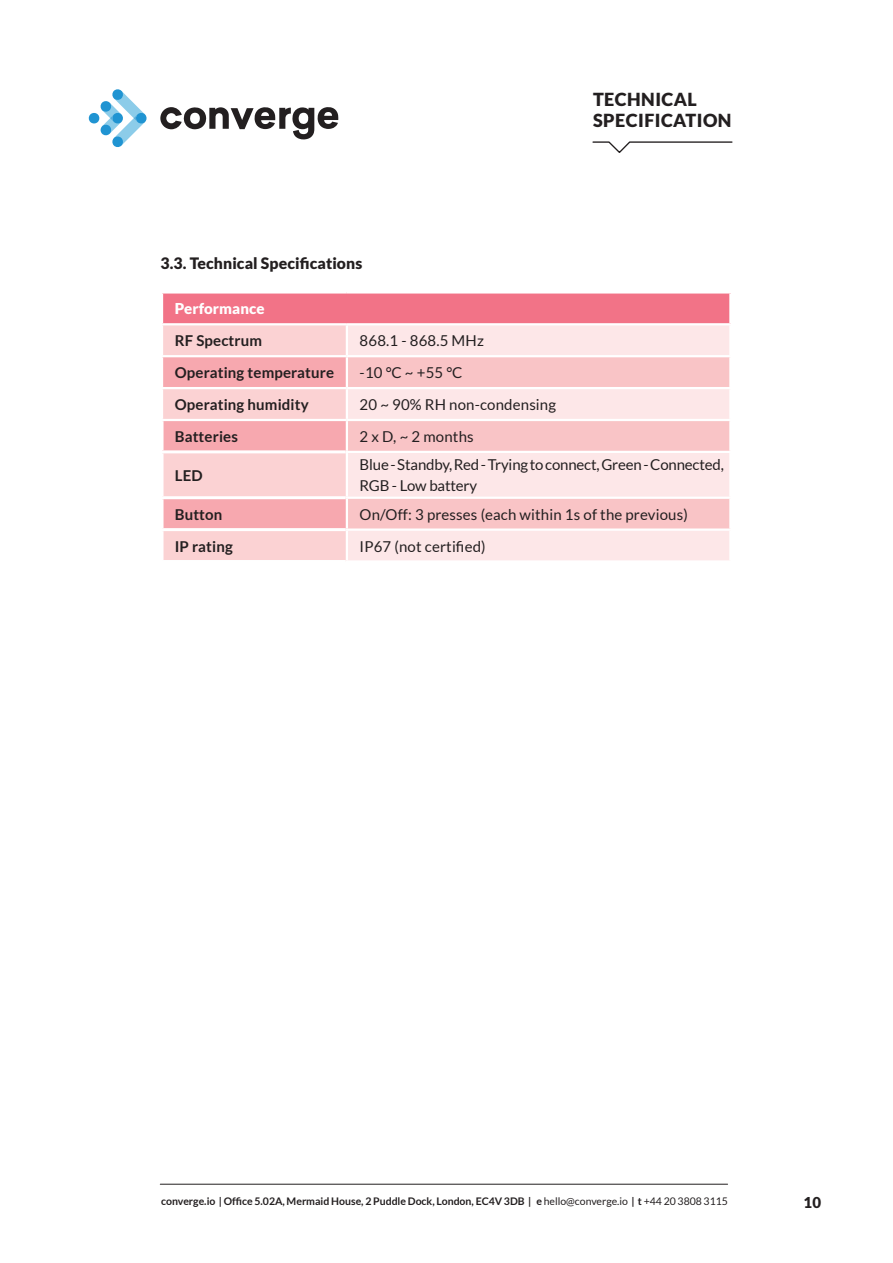
<style>
.page{position:relative;width:893px;height:1263px;background:#fff}
.page>*{position:absolute;margin:0;border:0;box-sizing:border-box;transform-origin:0 0}
.Section_1{font:900 18px/21.6px "Lato";letter-spacing:.025em;color:#231f20}
.Subhead_1{font:900 15.75px "Lato";letter-spacing:.005em;color:#231f20}
.body_copy_1{font:15px "Lato";letter-spacing:.01em;color:#231f20}
.body_copy_1-2{font:700 15px "Lato";letter-spacing:.01em;color:#231f20}
.body_copy_1-3{font:15px/21px "Lato";letter-spacing:-.01em;color:#231f20}
.Subhead_1-2{font:900 15px "Lato";letter-spacing:.005em;color:#fff}
.t1{font:900 15px "Lato";color:#231f20}
.t2{font:700 10.5px "Lato";color:#231f20}
.s1{font-weight:400}
</style>
<div class="page">
<hr style="left:160px;top:1184px;width:568px;height:1px;background:#231f20">
<svg style="left:160px;top:107px;width:178px;height:32px"></svg>
<svg style="left:89px;top:89px;width:58px;height:58px"></svg>
<svg style="left:592px;top:141px;width:141px;height:12px"></svg>
<div style="left:162px;top:292px;width:568px;height:32px;background:#f27387"></div>
<div style="left:348px;top:325px;width:381px;height:235px;background:#fde7e8"></div>
<svg style="left:163px;top:325px;width:183px;height:235px"></svg>
<svg style="left:348px;top:357px;width:381px;height:171px;fill:#f9c4c6"></svg>
<hr style="left:161px;top:421px;width:3px;height:29px;background:#fff">
<hr style="left:161px;top:450px;width:185px;height:3px;background:#fff">
<hr style="left:161px;top:453px;width:3px;height:43px;background:#fff">
<hr style="left:161px;top:496px;width:185px;height:3px;background:#fff">
<hr style="left:161px;top:499px;width:3px;height:29px;background:#fff">
<hr style="left:161px;top:528px;width:185px;height:3px;background:#fff">
<hr style="left:161px;top:531px;width:3px;height:29px;background:#fff">
<hr style="left:161px;top:291px;width:186px;height:3px;background:#fff">
<hr style="left:161px;top:294px;width:2px;height:29px;background:#fff">
<hr style="left:347px;top:291px;width:385px;height:3px;background:#fff">
<hr style="left:161px;top:323px;width:186px;height:2px;background:#fff">
<hr style="left:347px;top:323px;width:385px;height:2px;background:#fff">
<hr style="left:161px;top:355px;width:186px;height:2px;background:#fff">
<hr style="left:347px;top:355px;width:385px;height:2px;background:#fff">
<hr style="left:161px;top:387px;width:186px;height:2px;background:#fff">
<hr style="left:347px;top:387px;width:385px;height:2px;background:#fff">
<hr style="left:161px;top:419px;width:186px;height:2px;background:#fff">
<hr style="left:347px;top:419px;width:385px;height:2px;background:#fff">
<hr style="left:729px;top:294px;width:3px;height:29px;background:#fff">
<hr style="left:346px;top:451px;width:386px;height:2px;background:#fff">
<hr style="left:346px;top:497px;width:386px;height:2px;background:#fff">
<hr style="left:346px;top:528px;width:386px;height:3px;background:#fff">
<p class="Subhead_1" style="left:161px;top:254px;width:203px">3.3. Technical Specifications</p>
<p class="Section_1" style="left:593px;top:88px;width:140px">TECHNICAL<br>SPECIFICATION</p>
<p class="Subhead_1-2" style="left:175px;top:300px;width:91px">Performance</p>
<p class="body_copy_1-2" style="left:175px;top:332px;width:89px">RF Spectrum</p>
<p class="body_copy_1" style="left:360px;top:332px;width:126px">868.1 - 868.5 MHz</p>
<p class="body_copy_1-2" style="left:175px;top:364px;width:161px">Operating temperature</p>
<p class="body_copy_1" style="left:360px;top:364px;width:104px">-10 °C ~ +55 °C</p>
<p class="body_copy_1-2" style="left:175px;top:396px;width:135px">Operating humidity</p>
<p class="body_copy_1" style="left:360px;top:396px;width:198px">20 ~ 90% RH non-condensing</p>
<p class="body_copy_1-2" style="left:175px;top:428px;width:65px">Batteries</p>
<p class="body_copy_1" style="left:360px;top:428px;width:116px">2 x D, ~ 2 months</p>
<p class="body_copy_1-2" style="left:175px;top:467px;width:29px">LED</p>
<p class="body_copy_1-3" style="left:360px;top:454px;width:366px">Blue - Standby, Red - Trying to connect, Green - Connected,<br>RGB - Low battery</p>
<p class="body_copy_1-2" style="left:175px;top:506px;width:49px">Button</p>
<p class="body_copy_1" style="left:360px;top:506px;width:330px">On/Off: 3 presses (each within 1s of the previous)</p>
<p class="body_copy_1-2" style="left:175px;top:537px;width:60px">IP rating</p>
<p class="body_copy_1" style="left:360px;top:538px;width:128px">IP67 (not certified)</p>
<p class="t2" style="left:161px;top:1195px;width:568px">converge.io | Office 5.02A, Mermaid House, 2 Puddle Dock, London, EC4V 3DB | e <span class="s1">hello@converge.io</span> | t <span class="s1">+44 20 3808 3115</span></p>
<p class="t1" style="left:804px;top:1194px;width:19px">10</p>
</div>
